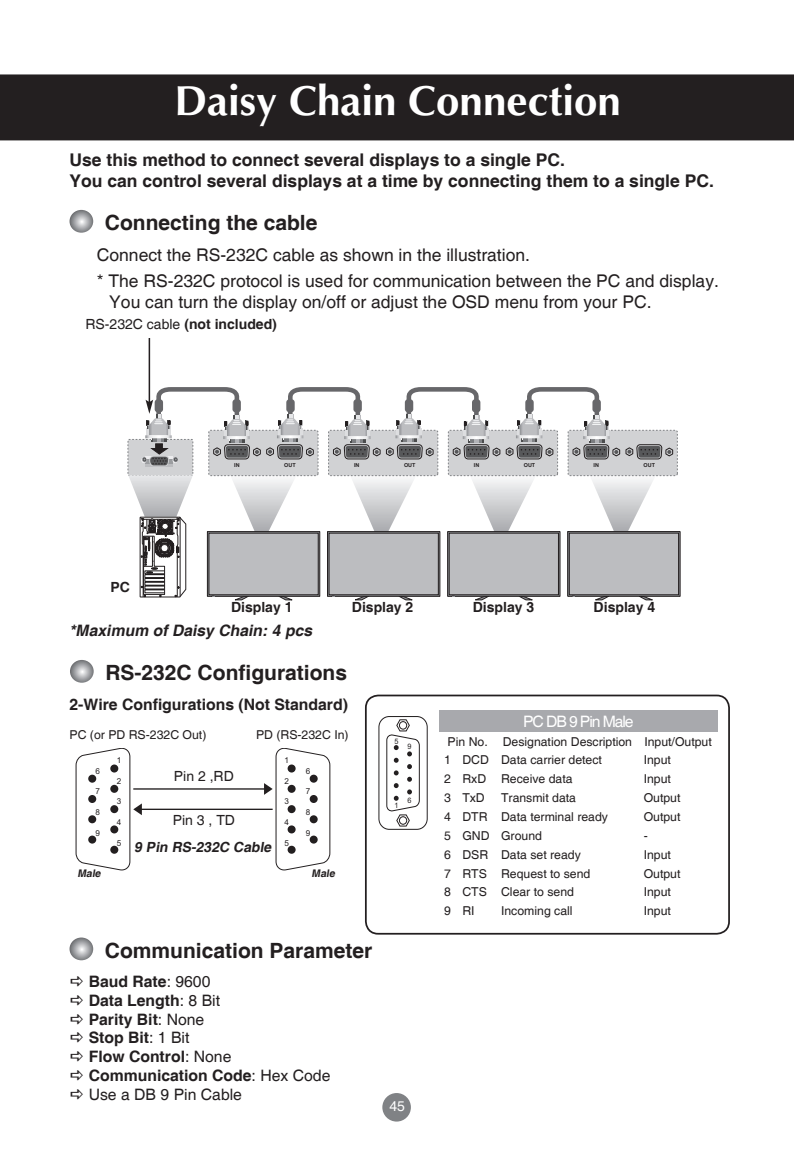
<style>
.page{position:relative;width:794px;height:1165px;background:#fff}
.page>*{position:absolute;margin:0;border:0;box-sizing:border-box;transform-origin:0 0}
.Header_1{font:700 42px "Optima LT Std";color:#fff}
.Title-bold{font:700 21px "Helvetica";color:#231f20}
.Body{font:17.5px/21px "Helvetica";color:#231f20}
.Body-2{font:700 17.5px "Helvetica";color:#231f20}
.Body-3{font:700 15.75px "Helvetica";color:#231f20}
.Body-4{font:italic 700 15.75px "Helvetica";color:#231f20}
.Body-5{font:15.75px "Helvetica";color:#231f20}
.Body-6{font:15.75px "Helvetica";letter-spacing:-.07em;color:#fff}
.Body-7{font:700 14px "Helvetica";color:#231f20}
.Body-8{font:italic 700 14px "Helvetica";color:#231f20}
.Body-9{font:14px "Helvetica";color:#231f20}
.t1{font:14px "Helvetica";color:#fff}
.Body-10{font:12.25px "Helvetica";color:#231f20}
.Body-11{font:italic 700 10.5px "Helvetica";color:#231f20}
.t2{font:8.05px "Arial";color:#231f20}
.t3{font:7.52px "Arial";color:#231f20}
.t4{font:700 5.42px "Arial";color:#231f20}
.s1{font-weight:400}
</style>
<div class="page">
<div style="left:382px;top:1092px;width:29px;height:29px;background:#808285;border-radius:50%"></div>
<div style="left:1px;top:75px;width:792px;height:64px;background:#231f20"></div>
<div style="left:0;top:74px;width:793px;height:66px;border:2px solid #231f20"></div>
<svg style="left:69px;top:210px;width:24px;height:23px"></svg>
<svg style="left:69px;top:937px;width:24px;height:23px"></svg>
<svg style="left:70px;top:660px;width:24px;height:22px"></svg>
<hr style="left:148px;top:339px;width:2px;height:63px;background:#231f20">
<div style="left:569px;top:533px;width:109px;height:62px;background:#bcbdc0"></div>
<svg style="left:127px;top:385px;width:546px;height:215px"></svg>
<div style="left:439px;top:710px;width:278px;height:21px;background:#a8a9ad"></div>
<hr style="left:133px;top:788px;width:133px;height:1px;background:#231f20">
<svg style="left:264px;top:748px;width:66px;height:122px"></svg>
<hr style="left:139px;top:808px;width:133px;height:1px;background:#231f20">
<svg style="left:76px;top:748px;width:66px;height:122px"></svg>
<svg style="left:378px;top:716px;width:49px;height:113px"></svg>
<div style="left:365px;top:694px;width:364px;height:240px;border:2px solid #231f20;border-radius:12px"></div>
<p class="Header_1" style="left:174px;top:76px;width:447px">Daisy Chain Connection</p>
<p class="Body-2" style="left:69px;top:149px;width:497px">Use this method to connect several displays to a single PC.</p>
<p class="Body-2" style="left:69px;top:170px;width:645px">You can control several displays at a time by connecting them to a single PC.</p>
<p class="Title-bold" style="left:105px;top:210px;width:214px">Connecting the cable</p>
<p class="Body" style="left:97px;top:245px;width:434px">Connect the RS-232C cable as shown in the illustration.</p>
<p class="Body" style="left:109px;top:270px;width:611px;text-indent:-12px">* The RS-232C protocol is used for communication between the PC and display.<br>You can turn the display on/off or adjust the OSD menu from your PC.</p>
<p class="Body-7" style="left:85px;top:315px;width:193px"><span class="s1">RS-232C cable</span> (not included)</p>
<p class="Body-7" style="left:110px;top:578px;width:21px">PC</p>
<p class="t4" style="left:234px;top:461px;width:7px">IN</p>
<p class="t4" style="left:284px;top:461px;width:13px">OUT</p>
<p class="t4" style="left:354px;top:461px;width:7px">IN</p>
<p class="t4" style="left:404px;top:461px;width:13px">OUT</p>
<p class="t4" style="left:473px;top:461px;width:7px">IN</p>
<p class="t4" style="left:523px;top:461px;width:13px">OUT</p>
<p class="t4" style="left:593px;top:461px;width:7px">IN</p>
<p class="t4" style="left:643px;top:461px;width:13px">OUT</p>
<p class="Body-7" style="left:231px;top:599px;width:63px">Display 1</p>
<p class="Body-7" style="left:352px;top:599px;width:63px">Display 2</p>
<p class="Body-7" style="left:472px;top:599px;width:63px">Display 3</p>
<p class="Body-7" style="left:593px;top:599px;width:63px">Display 4</p>
<p class="Body-4" style="left:69px;top:621px;width:248px">*Maximum ofDaisy Chain:4 pcs</p>
<p class="Title-bold" style="left:105px;top:660px;width:243px">RS-232C Configurations</p>
<p class="Body-3" style="left:69px;top:694px;width:280px">2-Wire Configurations (Not Standard)</p>
<p class="Body-10" style="left:69px;top:727px;width:138px">PC (or PD RS-232C Out)</p>
<p class="Body-10" style="left:256px;top:727px;width:94px">PD (RS-232C In)</p>
<p class="t2" style="left:95px;top:765px;width:6px">6</p>
<p class="t2" style="left:95px;top:786px;width:6px">7</p>
<p class="t2" style="left:95px;top:807px;width:6px">8</p>
<p class="t2" style="left:95px;top:827px;width:6px">9</p>
<p class="t2" style="left:117px;top:754px;width:6px">1</p>
<p class="t2" style="left:117px;top:775px;width:6px">2</p>
<p class="t2" style="left:117px;top:796px;width:6px">3</p>
<p class="t2" style="left:117px;top:817px;width:6px">4</p>
<p class="t2" style="left:117px;top:837px;width:6px">5</p>
<p class="Body-9" style="left:174px;top:768px;width:61px">Pin 2 ,RD</p>
<p class="Body-9" style="left:173px;top:811px;width:64px">Pin 3 , TD</p>
<p class="Body-8" style="left:134px;top:838px;width:141px">9 Pin RS-232C Cable</p>
<p class="t2" style="left:284px;top:754px;width:6px">1</p>
<p class="t2" style="left:284px;top:775px;width:6px">2</p>
<p class="t2" style="left:284px;top:796px;width:6px">3</p>
<p class="t2" style="left:284px;top:817px;width:6px">4</p>
<p class="t2" style="left:284px;top:837px;width:6px">5</p>
<p class="t2" style="left:306px;top:765px;width:6px">6</p>
<p class="t2" style="left:306px;top:786px;width:6px">7</p>
<p class="t2" style="left:306px;top:807px;width:6px">8</p>
<p class="t2" style="left:306px;top:827px;width:6px">9</p>
<p class="Body-11" style="left:77px;top:866px;width:27px">Male</p>
<p class="Body-11" style="left:311px;top:866px;width:27px">Male</p>
<p class="t3" style="left:394px;top:736px;width:6px">5</p>
<p class="t3" style="left:407px;top:741px;width:6px">9</p>
<p class="t3" style="left:394px;top:800px;width:6px">1</p>
<p class="t3" style="left:407px;top:794px;width:6px">6</p>
<p class="Title-bold" style="left:105px;top:937px;width:269px">Communication Parameter</p>
<p class="Body-3" style="left:89px;top:971px;width:123px">Baud Rate<span class="s1">: 9600</span></p>
<p class="Body-3" style="left:89px;top:990px;width:133px">Data Length<span class="s1">: 8 Bit</span></p>
<p class="Body-3" style="left:89px;top:1009px;width:117px">Parity Bit<span class="s1">: None</span></p>
<p class="Body-3" style="left:89px;top:1028px;width:102px">Stop Bit<span class="s1">: 1 Bit</span></p>
<p class="Body-3" style="left:89px;top:1046px;width:144px">Flow Control<span class="s1">: None</span></p>
<p class="Body-3" style="left:89px;top:1065px;width:243px">Communication Code<span class="s1">: Hex Code</span></p>
<p class="Body-5" style="left:89px;top:1085px;width:155px">Use a DB 9 Pin Cable</p>
<p class="t1" style="left:389px;top:1098px;width:17px">45</p>
<p class="Body-6" style="left:523px;top:712px;width:112px">PC DB 9 Pin Male</p>
<p class="Body-10" style="left:447px;top:734px;width:42px">Pin No.</p>
<p class="Body-10" style="left:502px;top:734px;width:131px">Designation Description</p>
<p class="Body-10" style="left:644px;top:734px;width:69px">Input/Output</p>
<p class="Body-10" style="left:444px;top:753px;width:8px">1</p>
<p class="Body-10" style="left:462px;top:753px;width:28px">DCD</p>
<p class="Body-10" style="left:501px;top:753px;width:102px">Data carrier detect</p>
<p class="Body-10" style="left:643px;top:753px;width:29px">Input</p>
<p class="Body-10" style="left:444px;top:771px;width:8px">2</p>
<p class="Body-10" style="left:462px;top:771px;width:25px">RxD</p>
<p class="Body-10" style="left:501px;top:771px;width:73px">Receive data</p>
<p class="Body-10" style="left:643px;top:771px;width:29px">Input</p>
<p class="Body-10" style="left:444px;top:790px;width:8px">3</p>
<p class="Body-10" style="left:462px;top:790px;width:24px">TxD</p>
<p class="Body-10" style="left:501px;top:790px;width:76px">Transmit data</p>
<p class="Body-10" style="left:643px;top:790px;width:38px">Output</p>
<p class="Body-10" style="left:444px;top:809px;width:8px">4</p>
<p class="Body-10" style="left:462px;top:809px;width:27px">DTR</p>
<p class="Body-10" style="left:501px;top:809px;width:108px">Data terminal ready</p>
<p class="Body-10" style="left:643px;top:809px;width:38px">Output</p>
<p class="Body-10" style="left:444px;top:828px;width:8px">5</p>
<p class="Body-10" style="left:462px;top:828px;width:29px">GND</p>
<p class="Body-10" style="left:501px;top:828px;width:42px">Ground</p>
<p class="Body-10" style="left:643px;top:828px;width:6px">-</p>
<p class="Body-10" style="left:444px;top:847px;width:8px">6</p>
<p class="Body-10" style="left:462px;top:847px;width:27px">DSR</p>
<p class="Body-10" style="left:501px;top:847px;width:81px">Data set ready</p>
<p class="Body-10" style="left:643px;top:847px;width:29px">Input</p>
<p class="Body-10" style="left:444px;top:866px;width:8px">7</p>
<p class="Body-10" style="left:462px;top:866px;width:26px">RTS</p>
<p class="Body-10" style="left:501px;top:866px;width:91px">Request to send</p>
<p class="Body-10" style="left:643px;top:866px;width:38px">Output</p>
<p class="Body-10" style="left:444px;top:884px;width:8px">8</p>
<p class="Body-10" style="left:462px;top:884px;width:26px">CTS</p>
<p class="Body-10" style="left:501px;top:884px;width:74px">Clear to send</p>
<p class="Body-10" style="left:643px;top:884px;width:29px">Input</p>
<p class="Body-10" style="left:444px;top:903px;width:8px">9</p>
<p class="Body-10" style="left:462px;top:903px;width:14px">RI</p>
<p class="Body-10" style="left:501px;top:903px;width:73px">Incoming call</p>
<p class="Body-10" style="left:643px;top:903px;width:29px">Input</p>
</div>
